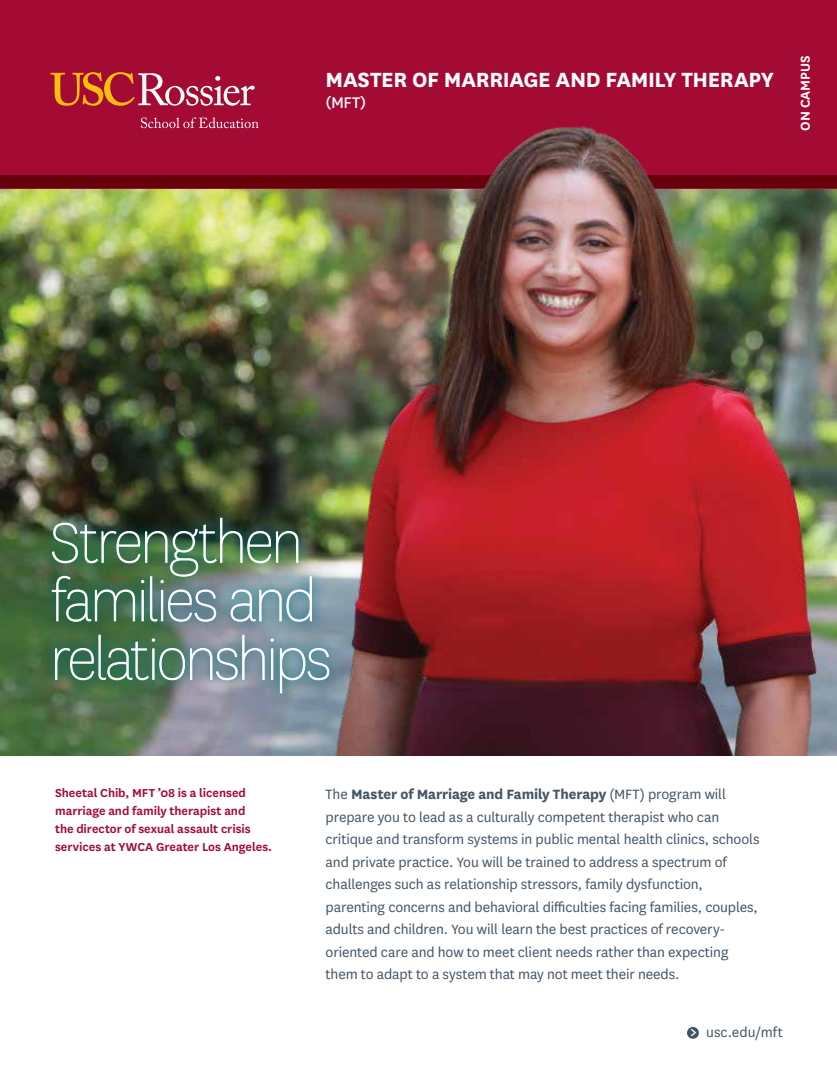
<style>
.page{position:relative;width:837px;height:1080px;background:#fff}
.page>*{position:absolute;margin:0;border:0;box-sizing:border-box;transform-origin:0 0}
.t1{font:100 66px/58.5px "National";letter-spacing:-.035em;color:#fff}
.t2{font:700 24px "National";letter-spacing:-.015em;color:#fff}
.t3{font:18px "National";color:#fff}
.t4{font:15.75px/22.5px "National";letter-spacing:-.01em;color:#435464}
.t5{font:600 15px "National";letter-spacing:-.005em;color:#fff}
.t6{font:600 13.5px/18px "National";letter-spacing:-.005em;color:#a30b35}
.s1{font-weight:700}
.s2{font-weight:600;font-size:18px;color:#fff}
</style>
<div class="page">
<div style="left:687px;top:1027px;width:12px;height:12px;background:#435464;border-radius:50%"></div>
<img style="left:0;top:188px;width:272px;height:568px">
<div style="left:0;top:0;width:837px;height:188px;background:#a30b35"></div>
<div style="left:0;top:176px;width:837px;height:12px;background:#68000b"></div>
<img style="left:272px;top:126px;width:565px;height:630px">
<img style="left:40px;top:506px;width:301px;height:198px">
<img style="left:51px;top:518px;width:261px;height:104px">
<svg style="left:55px;top:635px;width:210px;height:46px;background:#6c8e81"></svg>
<div style="left:271px;top:649px;width:2px;height:31px;border:1px solid #fff"></div>
<svg style="left:280px;top:648px;width:50px;height:46px;background:#84a3af"></svg>
<svg style="left:51px;top:72px;width:204px;height:34px"></svg>
<svg style="left:141px;top:117px;width:118px;height:11px"></svg>
<h2 class="t2" style="left:326px;top:62px;width:450px">MASTER OF MARRIAGE AND FAMILY THERAPY</h2>
<p class="t3" style="left:326px;top:90px;width:42px">(MFT)</p>
<p class="t5" style="left:795px;top:131px;width:77px;rotate:-90deg">ON CAMPUS</p>
<h1 class="t1" style="left:50px;top:512px;width:283px">Strengthen families and relationships</h1>
<p class="t6" style="left:55px;top:783px;width:219px">Sheetal Chib, MFT ’08 is a licensed marriage and family therapist and<br>the director of sexual assault crisis services at YWCA Greater Los Angeles.</p>
<p class="t4" style="left:326px;top:782px;width:436px">The <span class="s1">Master of Marriage and Family Therapy</span> (MFT) program will prepare you to lead as a culturally competent therapist who can critique and transform systems in public mental health clinics, schools and private practice. You will be trained to address a spectrum of challenges such as relationship stressors, family dysfunction, parenting concerns and behavioral difficulties facing families, couples, adults and children. You will learn the best practices of recovery&shy;oriented care and how to meet client needs rather than expecting them to adapt to a system that may not meet their needs.</p>
<p class="t4" style="left:690px;top:1020px;width:94px"><span class="s2">&gt;</span> usc.edu/mft</p>
</div>
